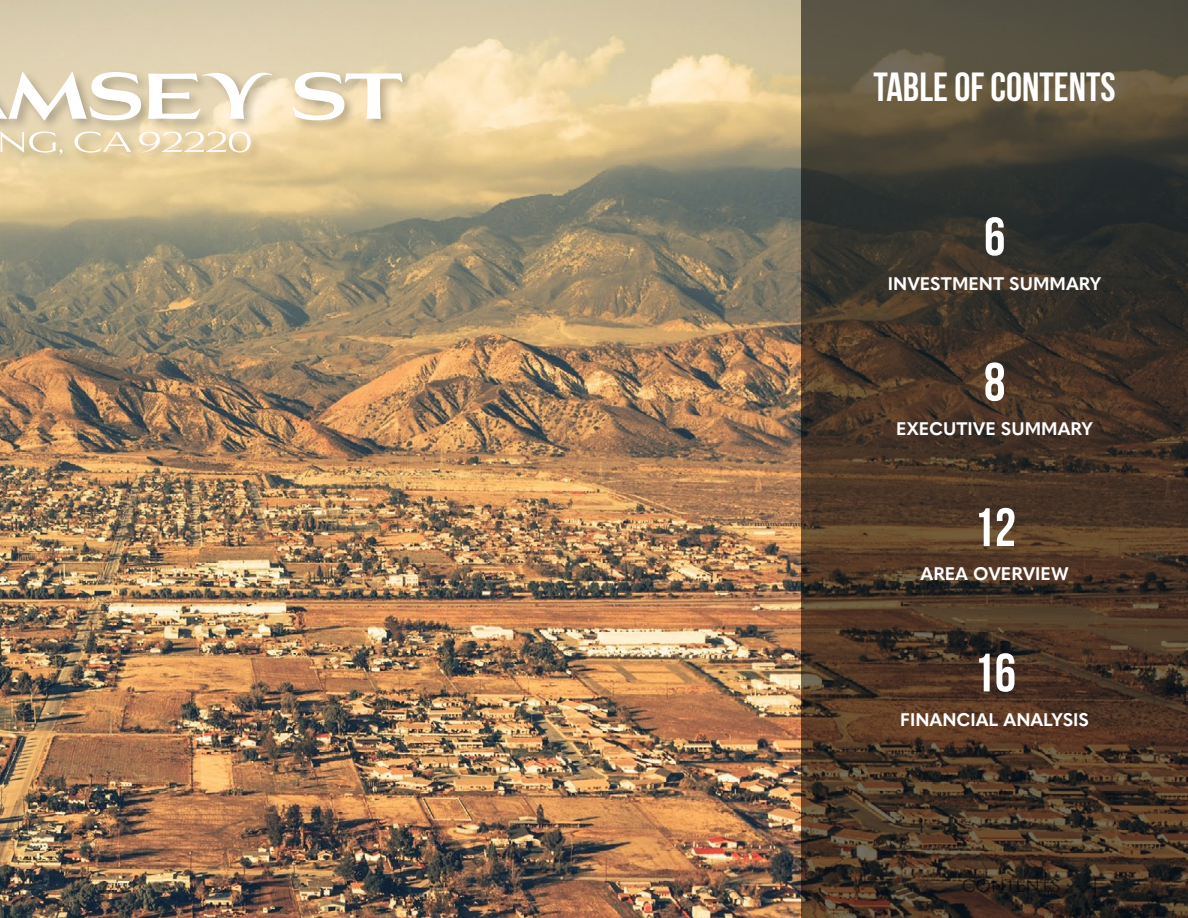
<style>
.page{position:relative;width:1188px;height:918px;background:#fff}
.page>*{position:absolute;margin:0;border:0;box-sizing:border-box;transform-origin:0 0}
.t1{font:700 54px "Bebas Neue";color:#fff}
.t2{font:700 40.5px "Bebas Neue";color:#fff}
.t3{font:700 18px "Quasimoda";color:#fff}
.t4{font:18px "Quasimoda";color:#000}
.t5{font:18px "Quasimoda";color:#081822}
</style>
<div class="page">
<img style="left:0;top:0;width:801px;height:918px">
<svg style="left:801px;top:0;width:387px;height:918px;background:#47382b"></svg>
<div style="left:0;top:58px;width:416px;height:120px;background:#000;opacity:.25"></div>
<svg style="left:0;top:72px;width:141px;height:48px"></svg>
<svg style="left:148px;top:73px;width:124px;height:46px"></svg>
<svg style="left:293px;top:72px;width:110px;height:48px"></svg>
<svg style="left:0;top:131px;width:63px;height:24px;background:#e4d7b6"></svg>
<svg style="left:74px;top:131px;width:57px;height:22px"></svg>
<svg style="left:139px;top:132px;width:112px;height:20px"></svg>
<h2 class="t2" style="left:874px;top:65px;width:244px">TABLE OF CONTENTS</h2>
<h1 class="t1" style="left:984px;top:207px;width:23px">6</h1>
<p class="t3" style="left:888px;top:269px;width:215px">INVESTMENT SUMMARY</p>
<h1 class="t1" style="left:984px;top:352px;width:23px">8</h1>
<p class="t3" style="left:896px;top:415px;width:198px">EXECUTIVE SUMMARY</p>
<h1 class="t1" style="left:973px;top:498px;width:44px">12</h1>
<p class="t3" style="left:921px;top:560px;width:150px">AREA OVERVIEW</p>
<h1 class="t1" style="left:973px;top:643px;width:44px">16</h1>
<p class="t3" style="left:900px;top:706px;width:190px">FINANCIAL ANALYSIS</p>
<p class="t4" style="left:961px;top:872px;width:101px">CONTENTS</p>
<p class="t4" style="left:1093px;top:872px;width:6px">|</p>
<p class="t5" style="left:1124px;top:872px;width:36px">3 <sub>3</sub></p>
</div>
